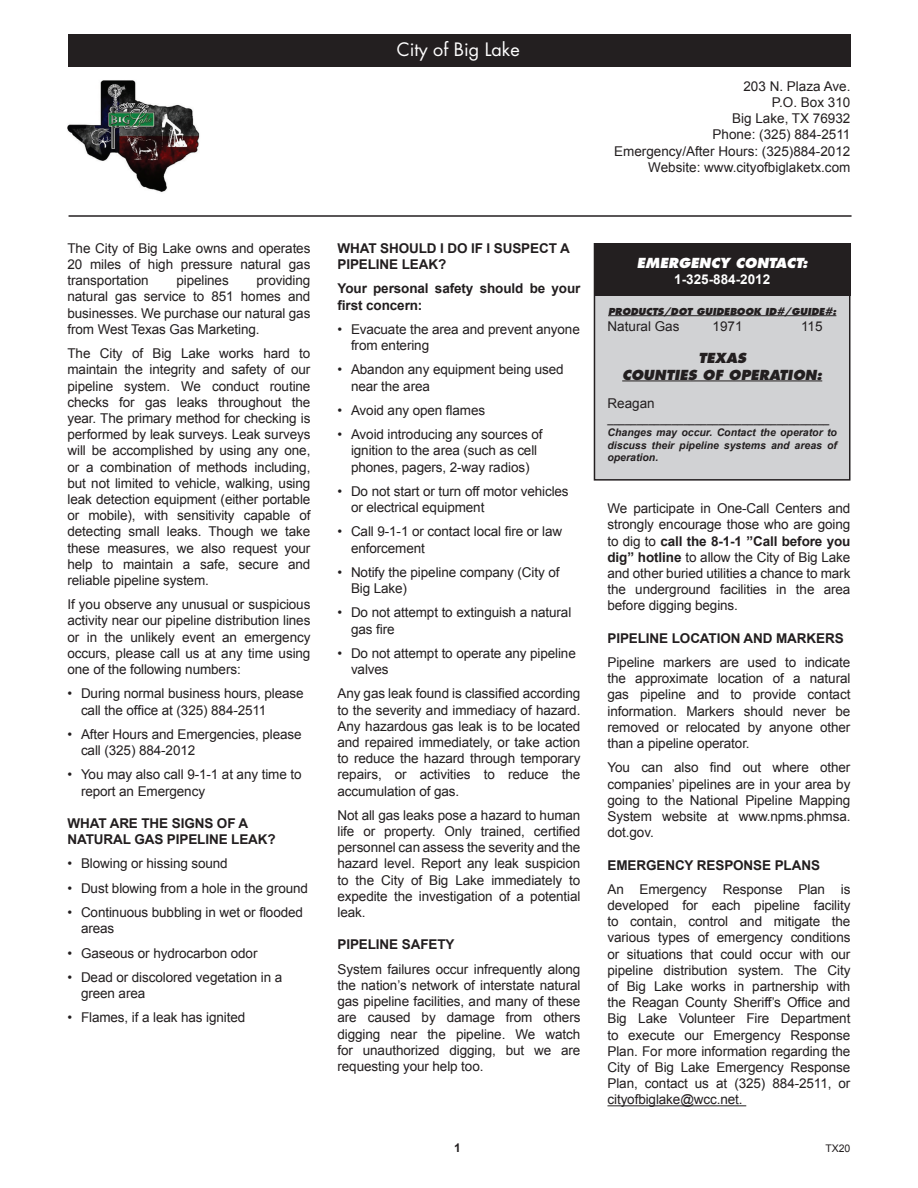
<style>
.page{position:relative;width:918px;height:1188px;background:#fff}
.page>*{position:absolute;margin:0;border:0;box-sizing:border-box;transform-origin:0 0}
.TOC-Companies{font:18px "Futura";color:#fff}
.t1{font:13.5px/16.2px "Arial";letter-spacing:-.01em;color:#221e1f}
.t2{font:700 13.5px/16.2px "Arial";letter-spacing:-.01em;color:#221e1f}
.t3{font:13.5px "Arial";color:#231f20}
.t4{font:italic 800 13.5px "Futura";color:#231f20}
.t5{font:italic 800 13.5px "Futura";color:#fff}
.t6{font:700 13.5px "Arial";color:#fff}
.t7{font:700 12px "Arial";color:#231f20}
.t8{font:italic 700 10.5px/12.6px "Arial";color:#231f20;text-align:justify}
.t9{font:10.5px "Arial";color:#231f20}
.t10{font:italic 800 9.3px "Futura";color:#231f20}
.s1{font-weight:700}
</style>
<div class="page">
<div style="left:68px;top:34px;width:783px;height:32px;background:#231f20"></div>
<div style="left:594px;top:244px;width:256px;height:236px;background:#d1d2d4"></div>
<div style="left:594px;top:243px;width:256px;height:238px;border:2px solid #231f20"></div>
<hr style="left:69px;top:215px;width:783px;height:2px;background:#231f20">
<div style="left:594px;top:244px;width:256px;height:52px;background:#231f20"></div>
<hr style="left:608px;top:315px;width:228px;height:1px;background:#231f20">
<hr style="left:622px;top:381px;width:200px;height:1px;background:#231f20">
<hr style="left:608px;top:1105px;width:138px;height:1px;background:#221e1f">
<img style="left:67px;top:80px;width:133px;height:112px">
<p class="TOC-Companies" style="left:397px;top:38px;width:124px">City of Big Lake</p>
<p class="t3" style="left:743px;top:77px;width:109px">203 N. Plaza Ave.</p>
<p class="t3" style="left:772px;top:93px;width:80px">P.O. Box 310</p>
<p class="t3" style="left:732px;top:110px;width:120px">Big Lake, TX 76932</p>
<p class="t3" style="left:713px;top:126px;width:139px">Phone: (325) 884-2511</p>
<p class="t3" style="left:614px;top:142px;width:238px">Emergency/After Hours: (325)884-2012</p>
<p class="t3" style="left:648px;top:158px;width:204px">Website: www.cityofbiglaketx.com</p>
<p class="t1" style="left:68px;top:240px;width:244px;text-align:justify">The City of Big Lake owns and operates 20 miles of high pressure natural gas transportation</p>
<p class="t1" style="left:68px;top:273px;width:244px;text-align:justify;text-indent:189px">providing natural gas service to 851 homes and businesses. We purchase our natural gas from West Texas Gas Marketing.</p>
<p class="t1" style="left:68px;top:345px;width:244px;text-align:justify">The City of Big Lake works hard to maintain the integrity and safety of our pipeline system. We conduct routine checks for gas leaks throughout the year. The primary method for checking is performed by leak surveys. Leak surveys will be accomplished by using any one, or a combination of methods including, but not limited to vehicle, walking, using leak detection equipment (either portable or mobile), with sensitivity capable of detecting small leaks. Though we take these measures, we also request your help to maintain a safe, secure and reliable pipeline system.</p>
<p class="t1" style="left:68px;top:597px;width:244px;text-align:justify">If you observe any unusual or suspicious activity near our pipeline distribution lines or in the unlikely event an emergency occurs, please call us at any time using one of the following numbers:</p>
<p class="t1" style="left:81px;top:686px;width:224px;text-indent:-14px">• During normal business hours, please call the office at (325) 884-2511</p>
<p class="t1" style="left:81px;top:726px;width:222px;text-indent:-14px">• After Hours and Emergencies, please call (325) 884-2012</p>
<p class="t1" style="left:81px;top:767px;width:222px;text-indent:-14px">• You may also call 9-1-1 at any time to report an Emergency</p>
<p class="t2" style="left:68px;top:815px;width:210px">WHAT ARE THE SIGNS OF A<br>NATURAL GAS PIPELINE LEAK?</p>
<p class="t1" style="left:68px;top:856px;width:162px">• Blowing or hissing sound</p>
<p class="t1" style="left:68px;top:880px;width:242px">• Dust blowing from a hole in the ground</p>
<p class="t1" style="left:81px;top:904px;width:224px;text-indent:-14px">• Continuous bubbling in wet or flooded areas</p>
<p class="t1" style="left:68px;top:945px;width:192px">• Gaseous or hydrocarbon odor</p>
<p class="t1" style="left:81px;top:969px;width:203px;text-indent:-14px">• Dead or discolored vegetation in a green area</p>
<p class="t1" style="left:68px;top:1010px;width:179px">• Flames, if a leak has ignited</p>
<p class="t1" style="left:176px;top:273px;width:54px">pipelines</p>
<p class="t2" style="left:338px;top:240px;width:234px">WHAT SHOULD I DO IF I SUSPECT A<br>PIPELINE LEAK?</p>
<p class="t2" style="left:338px;top:281px;width:245px">Your personal safety should be your first concern:</p>
<p class="t1" style="left:351px;top:321px;width:230px;text-indent:-14px">• Evacuate the area and prevent anyone from entering</p>
<p class="t1" style="left:351px;top:362px;width:214px;text-indent:-14px">• Abandon any equipment being used near the area</p>
<p class="t1" style="left:338px;top:402px;width:149px">• Avoid any open flames</p>
<p class="t1" style="left:351px;top:426px;width:193px;text-indent:-14px">• Avoid introducing any sources of ignition to the area (such as cell phones, pagers, 2-way radios)</p>
<p class="t1" style="left:351px;top:483px;width:219px;text-indent:-14px">• Do not start or turn off motor vehicles or electrical equipment</p>
<p class="t1" style="left:351px;top:524px;width:213px;text-indent:-14px">• Call 9-1-1 or contact local fire or law enforcement</p>
<p class="t1" style="left:351px;top:564px;width:210px;text-indent:-14px">• Notify the pipeline company (City of<br>Big Lake)</p>
<p class="t1" style="left:351px;top:605px;width:222px;text-indent:-14px">• Do not attempt to extinguish a natural gas fire</p>
<p class="t1" style="left:351px;top:645px;width:226px;text-indent:-14px">• Do not attempt to operate any pipeline valves</p>
<p class="t1" style="left:338px;top:686px;width:244px;text-align:justify">Any gas leak found is classified according to the severity and immediacy of hazard.<br>Any hazardous gas leak is to be located and repaired immediately, or take action to reduce the hazard through temporary repairs, or activities to reduce the accumulation of gas.</p>
<p class="t1" style="left:338px;top:807px;width:244px;text-align:justify">Not all gas leaks pose a hazard to human life or property. Only trained, certified personnel can assess the severity and the hazard level. Report any leak suspicion to the City of Big Lake immediately to expedite the investigation of a potential leak.</p>
<p class="t2" style="left:338px;top:937px;width:119px">PIPELINE SAFETY</p>
<p class="t1" style="left:338px;top:961px;width:244px;text-align:justify">System failures occur infrequently along the nation’s network of interstate natural gas pipeline facilities, and many of these are caused by damage from others digging near the pipeline. We watch for unauthorized digging, but we are requesting your help too.</p>
<p class="t5" style="left:637px;top:254px;width:172px">EMERGENCY CONTACT:</p>
<p class="t6" style="left:674px;top:270px;width:98px">1-325-884-2012</p>
<p class="t10" style="left:608px;top:305px;width:230px">PRODUCTS/DOT GUIDEBOOK ID#/GUIDE#:</p>
<p class="t3" style="left:608px;top:317px;width:74px">Natural Gas</p>
<p class="t3" style="left:713px;top:317px;width:32px">1971</p>
<p class="t3" style="left:801px;top:317px;width:23px">115</p>
<p class="t4" style="left:698px;top:350px;width:49px">TEXAS</p>
<p class="t4" style="left:622px;top:366px;width:202px">COUNTIES OF OPERATION:</p>
<p class="t3" style="left:608px;top:394px;width:49px">Reagan</p>
<p class="t8" style="left:608px;top:414px;width:223px">______________________________________</p>
<p class="t8" style="left:608px;top:426px;width:231px">Changes may occur. Contact the operator to discuss their pipeline systems and areas of operation.</p>
<p class="t1" style="left:608px;top:500px;width:244px;text-align:justify">We participate in One-Call Centers and strongly encourage those who are going to dig to <span class="s1">call the 8-1-1 ”Call before you dig” hotline</span> to allow the City of Big Lake and other buried utilities a chance to mark the underground facilities in the area before digging begins.</p>
<p class="t2" style="left:608px;top:630px;width:238px">PIPELINE LOCATION AND MARKERS</p>
<p class="t1" style="left:608px;top:654px;width:244px;text-align:justify">Pipeline markers are used to indicate the approximate location of a natural gas pipeline and to provide contact information. Markers should never be removed or relocated by anyone other than a pipeline operator.</p>
<p class="t1" style="left:608px;top:760px;width:244px;text-align:justify">You can also find out where other companies’ pipelines are in your area by going to the National Pipeline Mapping System website at www.npms.phmsa. dot.gov.</p>
<p class="t2" style="left:608px;top:857px;width:214px">EMERGENCY RESPONSE PLANS</p>
<p class="t1" style="left:608px;top:881px;width:244px;text-align:justify">An Emergency Response Plan is developed for each pipeline facility to contain, control and mitigate the various types of emergency conditions or situations that could occur with our pipeline distribution system. The City of Big Lake works in partnership with the Reagan County Sheriff’s Office and Big Lake Volunteer Fire Department to execute our Emergency Response Plan. For more information regarding the City of Big Lake Emergency Response Plan, contact us at (325) 884-2511, or cityofbiglake@wcc.net.</p>
<p class="t7" style="left:454px;top:1140px;width:8px">1</p>
<p class="t9" style="left:825px;top:1141px;width:27px">TX20</p>
</div>
